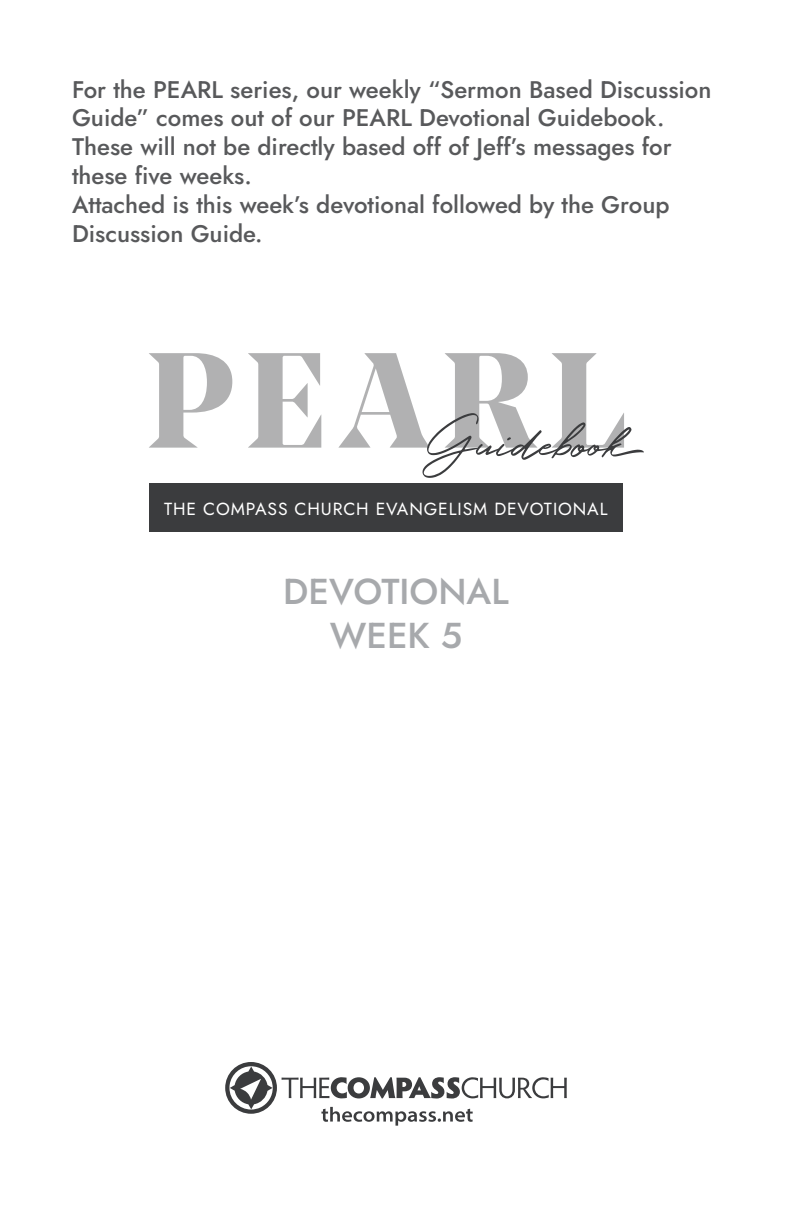
<style>
.page{position:relative;width:792px;height:1224px;background:#fff}
.page>*{position:absolute;margin:0;border:0;box-sizing:border-box;transform-origin:0 0}
.t1{font:59.8px "Holland";color:#3b3c3e}
.t2{font:500 36px/43.2px "Jost";color:#a7a9ac;text-align:center}
.t3{font:500 24px/28.8px "Jost";color:#58595b}
.t4{font:17.6px "Jost";letter-spacing:.05em;color:#fff}
</style>
<div class="page">
<svg style="left:225px;top:1062px;width:342px;height:64px"></svg>
<svg style="left:149px;top:353px;width:83px;height:95px"></svg>
<svg style="left:248px;top:353px;width:73px;height:95px"></svg>
<svg style="left:339px;top:353px;width:91px;height:95px"></svg>
<svg style="left:445px;top:353px;width:92px;height:95px"></svg>
<svg style="left:552px;top:353px;width:72px;height:95px"></svg>
<div style="left:149px;top:483px;width:474px;height:49px;background:#3b3c3e"></div>
<p class="t3" style="left:72px;top:75px;width:641px">For the PEARL series, our weekly “Sermon Based Discussion Guide” comes out of our PEARL Devotional Guidebook.<br>These will not be directly based off of Jeff’s messages for these five weeks.<br>Attached is this week’s devotional followed by the Group Discussion Guide.</p>
<h1 class="t1" style="left:422px;top:398px;width:223px">Guidebook</h1>
<p class="t4" style="left:164px;top:497px;width:445px">THE COMPASS CHURCH EVANGELISM DEVOTIONAL</p>
<h2 class="t2" style="left:283px;top:571px;width:227px">DEVOTIONAL<br>WEEK 5</h2>
</div>
